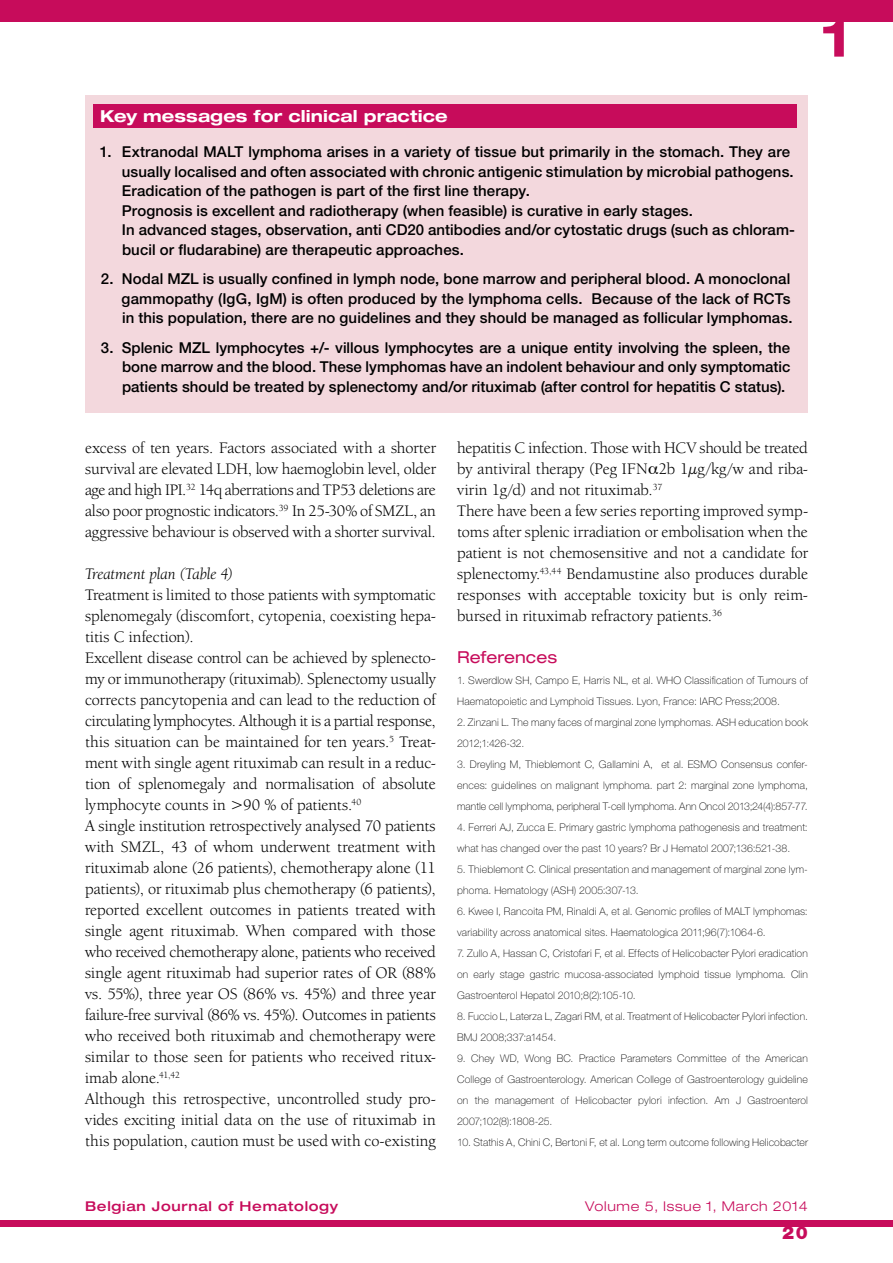
<style>
.page{position:relative;width:893px;height:1263px;background:#fff}
.page>*{position:absolute;margin:0;border:0;box-sizing:border-box;transform-origin:0 0}
.t1{font:700 expanded 52.5px "Helvetica Neue LT Std";color:#c70c5b}
.t2{font:900 18px "Helvetica Neue LT Std";color:#c70c5b}
.t3{font:16.5px/21px "Berkeley Oldstyle IT Cby BT";color:#000}
.t4{font:700 expanded 16.5px "Helvetica Neue LT Std";letter-spacing:.005em;color:#fff}
.t5{font:italic 16.5px "Berkeley Oldstyle IT Cby BT";letter-spacing:-.005em;color:#000}
.t6{font:expanded 16.5px "Helvetica Neue LT Std";letter-spacing:.005em;color:#c70c5b}
.t7{font:500 15px/19.5px "Helvetica Neue LT Std";letter-spacing:.005em;color:#000}
.t8{font:500 expanded 13.5px "Helvetica Neue LT Std";letter-spacing:.05em;color:#c70c5b}
.t9{font:300 expanded 13.5px "Helvetica Neue LT Std";letter-spacing:.05em;color:#c70c5b}
.t10{font:100 10.5px/21px "Helvetica Neue LT Std";letter-spacing:.015em;color:#000}
</style>
<div class="page">
<div style="left:0;top:1220px;width:893px;height:7px;background:#c70c5b"></div>
<div style="left:0;top:0;width:893px;height:21px;background:#c70c5b"></div>
<div style="left:85px;top:96px;width:723px;height:317px;background:#f3d8dd"></div>
<div style="left:94px;top:104px;width:703px;height:24px;background:#c70c5b"></div>
<h1 class="t1" style="left:821px;top:5px;width:31px">1</h1>
<p class="t4" style="left:100px;top:106px;width:349px">Key messages for clinical practice</p>
<p class="t7" style="left:122px;top:142px;width:675px;text-indent:-22px">1. Extranodal MALT lymphoma arises in a variety of tissue but primarily in the stomach. They are usually localised and often associated with chronic antigenic stimulation by microbial pathogens.<br>Eradication of the pathogen is part of the first line therapy.<br>Prognosis is excellent and radiotherapy (when feasible) is curative in early stages.<br>In advanced stages, observation, anti CD20 antibodies and/or cytostatic drugs (such as chloram&shy;bucil or fludarabine) are therapeutic approaches.</p>
<p class="t7" style="left:122px;top:269px;width:672px;text-indent:-21px">2. Nodal MZL is usually confined in lymph node, bone marrow and peripheral blood. A monoclonal gammopathy (IgG, IgM) is often produced by the lymphoma cells. Because of the lack of RCTs in this population, there are no guidelines and they should be managed as follicular lymphomas.</p>
<p class="t7" style="left:122px;top:338px;width:670px;text-align:justify;text-indent:-21px">3. Splenic MZL lymphocytes +/- villous lymphocytes are a unique entity involving the spleen, the bone marrow and the blood. These lymphomas have an indolent behaviour and only symptomatic patients should be treated by splenectomy and/or rituximab (after control for hepatitis C status).</p>
<p class="t3" style="left:85px;top:437px;width:352px;text-align:justify">excess of ten years. Factors associated with a shorter survival are elevated LDH, low haemoglobin level, older age and high IPI.<sup>32</sup> 14q aberrations and TP53 deletions are also poor prognostic indicators.<sup>39</sup> In 25-30% of SMZL, an aggressive behaviour is observed with a shorter survival.</p>
<p class="t5" style="left:85px;top:564px;width:150px">Treatment plan (Table 4)</p>
<p class="t3" style="left:85px;top:584px;width:352px">Treatment is limited to those patients with symptomatic splenomegaly (discomfort, cytopenia, coexisting hepa&shy;titis C infection).<br>Excellent disease control can be achieved by splenecto&shy;my or immunotherapy (rituximab). Splenectomy usually corrects pancytopenia and can lead to the reduction of circulating lymphocytes. Although it is a partial response, this situation can be maintained for ten years.<sup>5</sup> Treat&shy;ment with single agent rituximab can result in a reduc&shy;tion of splenomegaly and normalisation of absolute lymphocyte counts in &gt;90 % of patients.<sup>40<br></sup>A single institution retrospectively analysed 70 patients with SMZL, 43 of whom underwent treatment with rituximab alone (26 patients), chemotherapy alone (11 patients), or rituximab plus chemotherapy (6 patients), reported excellent outcomes in patients treated with single agent rituximab. When compared with those who received chemotherapy alone, patients who received single agent rituximab had superior rates of OR (88% vs. 55%), three year OS (86% vs. 45%) and three year failure-free survival (86% vs. 45%). Outcomes in patients who received both rituximab and chemotherapy were similar to those seen for patients who received ritux&shy;imab alone.<sup>41,42<br></sup>Although this retrospective, uncontrolled study pro&shy;vides exciting initial data on the use of rituximab in this population, caution must be used with co-existing</p>
<p class="t3" style="left:457px;top:437px;width:352px">hepatitis C infection. Those with HCV should be treated by antiviral therapy (Peg IFN 2b 1µg/kg/w and riba&shy;virin 1g/d) and not rituximab.<sup>37<br></sup>There have been a few series reporting improved symp&shy;toms after splenic irradiation or embolisation when the patient is not chemosensitive and not a candidate for splenectomy.<sup>43,44</sup> Bendamustine also produces durable responses with acceptable toxicity but is only reim&shy;bursed in rituximab refractory patients.<sup>36</sup></p>
<p class="t6" style="left:457px;top:647px;width:102px">References</p>
<p class="t10" style="left:457px;top:670px;width:352px">1. Swerdlow SH, Campo E, Harris NL, et al. WHO Classification of Tumours of<br>Haematopoietic and Lymphoid Tissues. Lyon, France: IARC Press;2008.</p>
<p class="t10" style="left:457px;top:712px;width:352px">2. Zinzani L. The many faces of marginal zone lymphomas. ASH education book<br>2012;1:426-32.</p>
<p class="t10" style="left:457px;top:754px;width:352px;text-align:justify">3. Dreyling M, Thieblemont C, Gallamini A, et al. ESMO Consensus confer&shy;ences: guidelines on malignant lymphoma. part 2: marginal zone lymphoma, mantle cell lymphoma, peripheral T-cell lymphoma. Ann Oncol 2013;24(4):857-77.</p>
<p class="t10" style="left:457px;top:817px;width:352px">4. Ferreri AJ, Zucca E. Primary gastric lymphoma pathogenesis and treatment: what has changed over the past 10 years? Br J Hematol 2007;136:521-38.</p>
<p class="t10" style="left:457px;top:859px;width:352px">5. Thieblemont C. Clinical presentation and management of marginal zone lym&shy;phoma. Hematology (ASH) 2005:307-13.</p>
<p class="t10" style="left:457px;top:901px;width:352px">6. Kwee I, Rancoita PM, Rinaldi A, et al. Genomic profiles of MALT lymphomas: variability across anatomical sites. Haematologica 2011;96(7):1064-6.</p>
<p class="t10" style="left:457px;top:943px;width:352px;text-align:justify">7. Zullo A, Hassan C, Cristofari F, et al. Effects of Helicobacter Pylori eradication on early stage gastric mucosa-associated lymphoid tissue lymphoma. Clin Gastroenterol Hepatol 2010;8(2):105-10.</p>
<p class="t10" style="left:457px;top:1006px;width:352px">8. Fuccio L, Laterza L, Zagari RM, et al. Treatment of Helicobacter Pylori infection.<br>BMJ 2008;337:a1454.</p>
<p class="t10" style="left:457px;top:1048px;width:352px;text-align:justify">9. Chey WD, Wong BC. Practice Parameters Committee of the American College of Gastroenterology. American College of Gastroenterology guideline on the management of Helicobacter pylori infection. Am J Gastroenterol 2007;102(8):1808-25.</p>
<p class="t10" style="left:457px;top:1132px;width:352px">10. Stathis A, Chini C, Bertoni F, et al. Long term outcome following Helicobacter</p>
<p class="t8" style="left:85px;top:1198px;width:255px">Belgian Journal of Hematology</p>
<p class="t9" style="left:585px;top:1198px;width:224px">Volume 5, Issue 1, March 2014</p>
<p class="t2" style="left:782px;top:1222px;width:27px">20</p>
</div>
